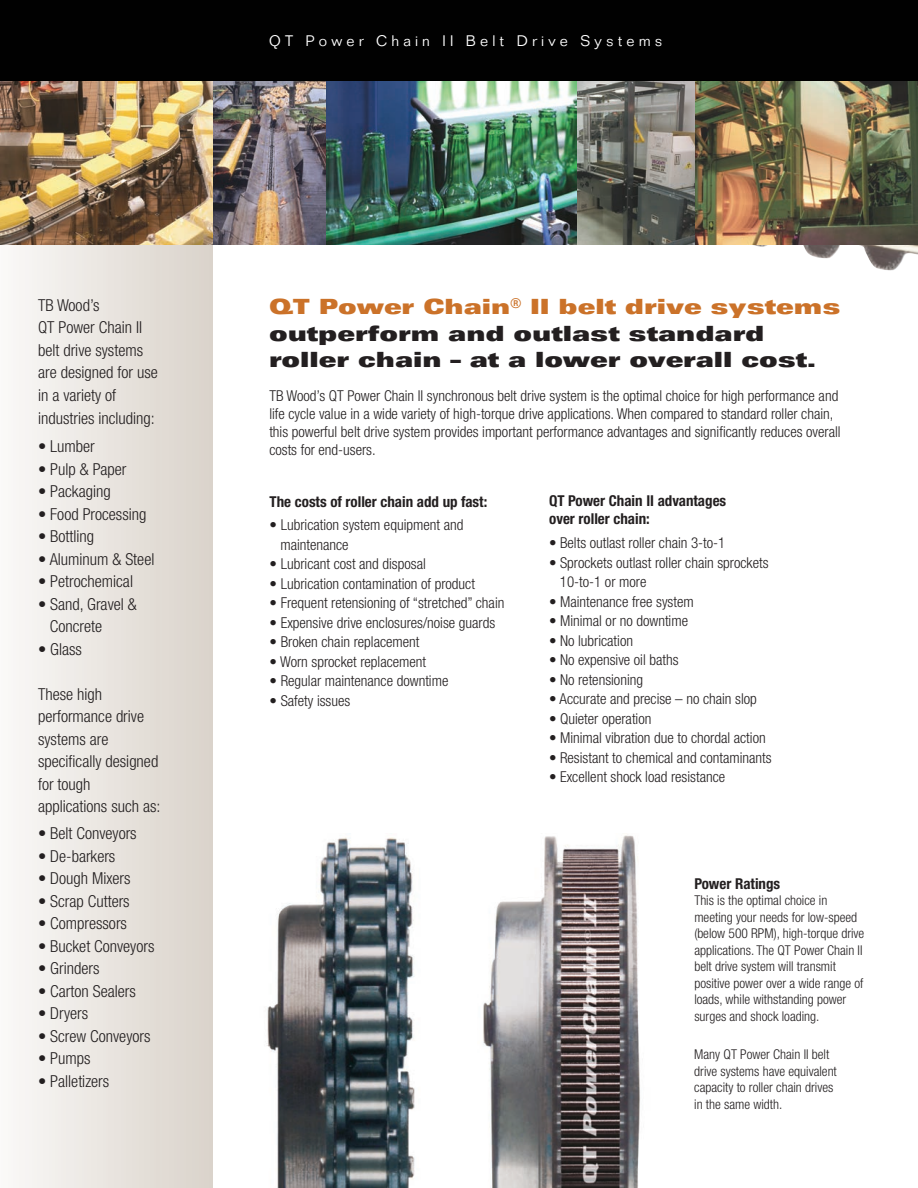
<style>
.page{position:relative;width:918px;height:1188px;background:#fff}
.page>*{position:absolute;margin:0;border:0;box-sizing:border-box;transform-origin:0 0}
.t1{font:21px/26.2px "Univers LT Std X Black Ex";color:#231f20}
.t2{font:300 condensed 16.5px/22.5px "Helvetica Neue LT Std";color:#231f20}
.t3{font:300 condensed 15px/18px "Helvetica Neue LT Std";color:#231f20}
.t4{font:700 condensed 15px/18px "Helvetica Neue LT Std";color:#231f20}
.t5{font:300 15px "Folio Std";letter-spacing:.28em;color:#fff}
.t6{font:300 condensed 13.5px/16.5px "Helvetica Neue LT Std";color:#231f20}
.s1{color:#cb7229}
</style>
<div class="page">
<img style="left:267px;top:837px;width:148px;height:351px">
<img style="left:483px;top:835px;width:157px;height:353px">
<img style="left:332px;top:81px;width:364px;height:164px">
<img style="left:696px;top:81px;width:222px;height:164px">
<img style="left:213px;top:81px;width:119px;height:164px">
<img style="left:0;top:81px;width:213px;height:164px">
<div style="left:0;top:0;width:918px;height:81px;background:#010101"></div>
<p class="t2" style="left:38px;top:295px;width:121px">TB Wood’s<br>QT Power Chain II belt drive systems are designed for use in a variety of industries including:</p>
<p class="t2" style="left:38px;top:436px;width:58px">• Lumber</p>
<p class="t2" style="left:38px;top:459px;width:90px">• Pulp &amp; Paper</p>
<p class="t2" style="left:38px;top:481px;width:74px">• Packaging</p>
<p class="t2" style="left:38px;top:504px;width:110px">• Food Processing</p>
<p class="t2" style="left:38px;top:526px;width:58px">• Bottling</p>
<p class="t2" style="left:38px;top:549px;width:118px">• Aluminum &amp; Steel</p>
<p class="t2" style="left:38px;top:571px;width:96px">• Petrochemical</p>
<p class="t2" style="left:50px;top:594px;width:88px;text-indent:-12px">• Sand, Gravel &amp;<br>Concrete</p>
<p class="t2" style="left:38px;top:639px;width:45px">• Glass</p>
<p class="t2" style="left:38px;top:684px;width:124px">These high performance drive systems are specifically designed for tough applications such as:</p>
<p class="t2" style="left:38px;top:823px;width:100px">• Belt Conveyors</p>
<p class="t2" style="left:38px;top:846px;width:79px">• De-barkers</p>
<p class="t2" style="left:38px;top:868px;width:94px">• Dough Mixers</p>
<p class="t2" style="left:38px;top:891px;width:93px">• Scrap Cutters</p>
<p class="t2" style="left:38px;top:913px;width:90px">• Compressors</p>
<p class="t2" style="left:38px;top:936px;width:118px">• Bucket Conveyors</p>
<p class="t2" style="left:38px;top:958px;width:63px">• Grinders</p>
<p class="t2" style="left:38px;top:981px;width:99px">• Carton Sealers</p>
<p class="t2" style="left:38px;top:1003px;width:52px">• Dryers</p>
<p class="t2" style="left:38px;top:1026px;width:114px">• Screw Conveyors</p>
<p class="t2" style="left:38px;top:1048px;width:54px">• Pumps</p>
<p class="t2" style="left:38px;top:1071px;width:73px">• Palletizers</p>
<p class="t5" style="left:269px;top:35px;width:395px">QT Power Chain II Belt Drive Systems</p>
<h1 class="t1" style="left:269px;top:296px;width:573px"><span class="s1">QT Power Chain</span><sup>®</sup> <span class="s1">II belt drive systems </span>outperform and outlast standard roller chain – at a lower overall cost.</h1>
<p class="t3" style="left:269px;top:387px;width:573px">TB Wood’s QT Power Chain II synchronous belt drive system is the optimal choice for high performance and life cycle value in a wide variety of high-torque drive applications. When compared to standard roller chain, this powerful belt drive system provides important performance advantages and significantly reduces overall costs for end-users.</p>
<p class="t4" style="left:270px;top:494px;width:219px">The costs of roller chain add up fast:</p>
<p class="t3" style="left:280px;top:516px;width:184px;line-height:19.5px;text-indent:-11px">• Lubrication system equipment and maintenance</p>
<p class="t3" style="left:270px;top:556px;width:158px">• Lubricant cost and disposal</p>
<p class="t3" style="left:270px;top:576px;width:207px">• Lubrication contamination of product</p>
<p class="t3" style="left:270px;top:595px;width:236px">• Frequent retensioning of “stretched” chain</p>
<p class="t3" style="left:270px;top:615px;width:227px">• Expensive drive enclosures/noise guards</p>
<p class="t3" style="left:270px;top:634px;width:151px">• Broken chain replacement</p>
<p class="t3" style="left:270px;top:654px;width:158px">• Worn sprocket replacement</p>
<p class="t3" style="left:270px;top:673px;width:180px">• Regular maintenance downtime</p>
<p class="t3" style="left:270px;top:693px;width:82px">• Safety issues</p>
<p class="t4" style="left:549px;top:493px;width:179px">QT Power Chain II advantages over roller chain:</p>
<p class="t3" style="left:549px;top:535px;width:178px">• Belts outlast roller chain 3-to-1</p>
<p class="t3" style="left:560px;top:554px;width:210px;line-height:19.5px;text-indent:-11px">• Sprockets outlast roller chain sprockets<br>10-to-1 or more</p>
<p class="t3" style="left:549px;top:594px;width:146px">• Maintenance free system</p>
<p class="t3" style="left:549px;top:613px;width:141px">• Minimal or no downtime</p>
<p class="t3" style="left:549px;top:633px;width:86px">• No lubrication</p>
<p class="t3" style="left:549px;top:652px;width:131px">• No expensive oil baths</p>
<p class="t3" style="left:549px;top:672px;width:96px">• No retensioning</p>
<p class="t3" style="left:549px;top:691px;width:209px">• Accurate and precise – no chain slop</p>
<p class="t3" style="left:549px;top:711px;width:104px">• Quieter operation</p>
<p class="t3" style="left:549px;top:730px;width:218px">• Minimal vibration due to chordal action</p>
<p class="t3" style="left:549px;top:750px;width:224px">• Resistant to chemical and contaminants</p>
<p class="t3" style="left:549px;top:769px;width:178px">• Excellent shock load resistance</p>
<p class="t4" style="left:694px;top:876px;width:87px">Power Ratings</p>
<p class="t6" style="left:694px;top:893px;width:172px">This is the optimal choice in meeting your needs for low-speed (below 500 RPM), high-torque drive applications. The QT Power Chain II belt drive system will transmit positive power over a wide range of loads, while withstanding power surges and shock loading.</p>
<p class="t6" style="left:694px;top:1047px;width:144px">Many QT Power Chain II belt drive systems have equivalent capacity to roller chain drives in the same width.</p>
</div>
